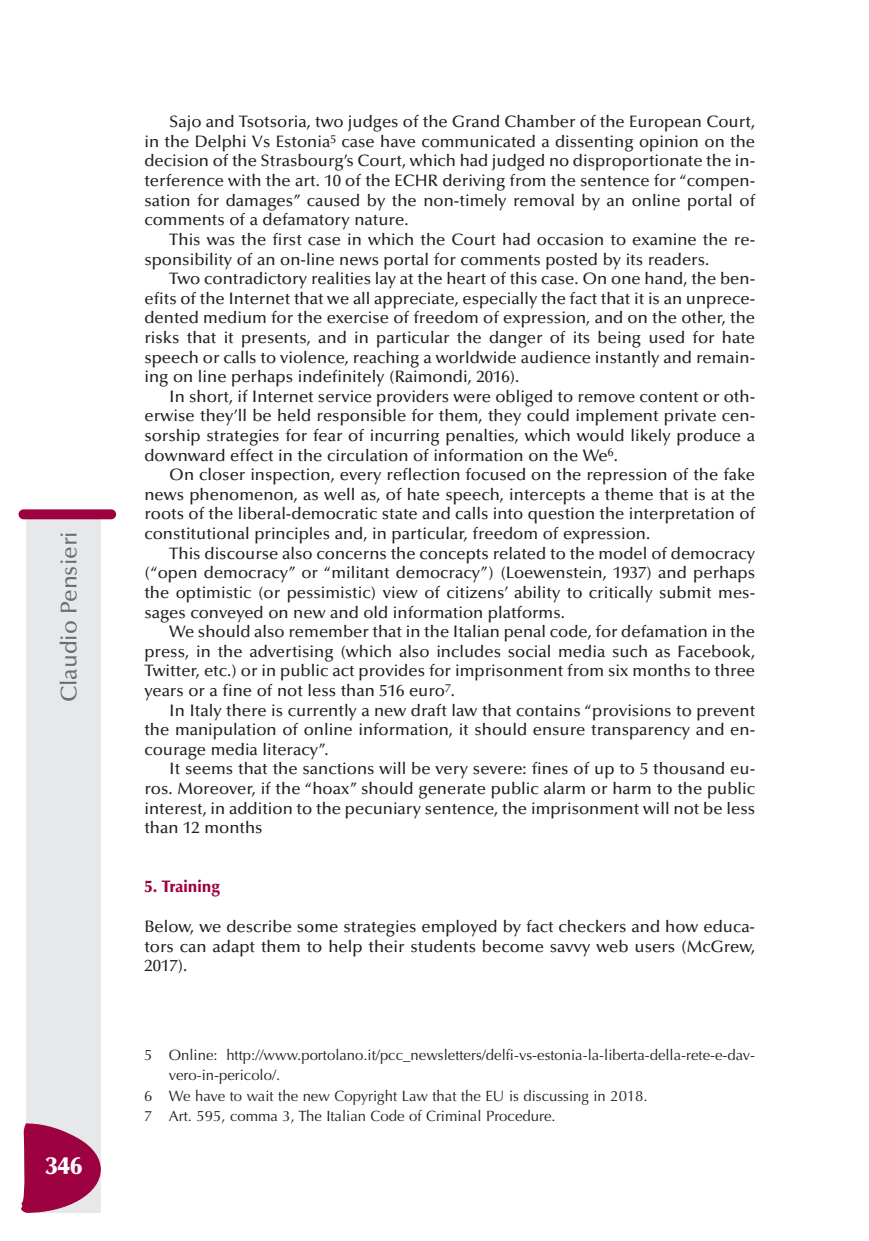
<style>
.page{position:relative;width:869px;height:1241px;background:#fff}
.page>*{position:absolute;margin:0;border:0;box-sizing:border-box;transform-origin:0 0}
.t1{font:900 24.5px "Optima";color:#fff}
.t2{font:500 22.75px "Optima";color:#6c6d70}
.t3{font:500 16.62px/19.6px "Optima";color:#231f20;text-align:justify}
.t4{font:900 16.62px "Optima";color:#9d0140;scale:.95 1}
.t5{font:14.88px "Optima";color:#231f20}
</style>
<div class="page">
<div style="left:27px;top:517px;width:74px;height:695px;background:#e7e8e9"></div>
<div style="left:19px;top:509px;width:97px;height:10px;background:#9d0140;border-radius:5px"></div>
<svg style="left:21px;top:1122px;width:80px;height:90px"></svg>
<h2 class="t2" style="left:60px;top:702px;width:173px;rotate:-90deg">Claudio Pensieri</h2>
<h1 class="t1" style="left:45px;top:1155px;width:38px">346</h1>
<p class="t3" style="left:144px;top:113px;width:612px;text-indent:25px">Sajo and Tsotsoria, two judges of the Grand Chamber of the European Court, in the Delphi Vs Estonia<sup>5</sup> case have communicated a dissenting opinion on the decision of the Strasbourg’s Court, which had judged no disproportionate the in&shy;terference with the art. 10 of the ECHR deriving from the sentence for “compen&shy;sation for damages” caused by the non-timely removal by an online portal of comments of a defamatory nature.</p>
<p class="t3" style="left:144px;top:231px;width:612px;text-indent:25px">This was the first case in which the Court had occasion to examine the re&shy;sponsibility of an on-line news portal for comments posted by its readers.</p>
<p class="t3" style="left:144px;top:270px;width:612px;text-indent:25px">Two contradictory realities lay at the heart of this case. On one hand, the ben&shy;efits of the Internet that we all appreciate, especially the fact that it is an unprece&shy;dented medium for the exercise of freedom of expression, and on the other, the risks that it presents, and in particular the danger of its being used for hate speech or calls to violence, reaching a worldwide audience instantly and remain&shy;ing on line perhaps indefinitely (Raimondi, 2016).</p>
<p class="t3" style="left:144px;top:388px;width:612px;text-indent:25px">In short, if Internet service providers were obliged to remove content or oth&shy;erwise they’ll be held responsible for them, they could implement private cen&shy;sorship strategies for fear of incurring penalties, which would likely produce a downward effect in the circulation of information on the We<sup>6</sup>.</p>
<p class="t3" style="left:144px;top:466px;width:612px;text-indent:25px">On closer inspection, every reflection focused on the repression of the fake news phenomenon, as well as, of hate speech, intercepts a theme that is at the roots of the liberal-democratic state and calls into question the interpretation of constitutional principles and, in particular, freedom of expression.</p>
<p class="t3" style="left:144px;top:545px;width:612px;text-indent:25px">This discourse also concerns the concepts related to the model of democracy (“open democracy” or “militant democracy”) (Loewenstein, 1937) and perhaps the optimistic (or pessimistic) view of citizens’ ability to critically submit mes&shy;sages conveyed on new and old information platforms.</p>
<p class="t3" style="left:144px;top:623px;width:612px;text-indent:25px">We should also remember that in the Italian penal code, for defamation in the press, in the advertising (which also includes social media such as Facebook, Twitter, etc.) or in public act provides for imprisonment from six months to three years or a fine of not less than 516 euro<sup>7</sup>.</p>
<p class="t3" style="left:144px;top:701px;width:612px;text-indent:25px">In Italy there is currently a new draft law that contains “provisions to prevent the manipulation of online information, it should ensure transparency and en&shy;courage media literacy”.</p>
<p class="t3" style="left:144px;top:760px;width:612px;text-indent:25px">It seems that the sanctions will be very severe: fines of up to 5 thousand eu&shy;ros. Moreover, if the “hoax” should generate public alarm or harm to the public interest, in addition to the pecuniary sentence, the imprisonment will not be less than 12 months</p>
<p class="t4" style="left:144px;top:879px;width:81px">5. Training</p>
<p class="t3" style="left:144px;top:918px;width:612px">Below, we describe some strategies employed by fact checkers and how educa&shy;tors can adapt them to help their students become savvy web users (McGrew, 2017).</p>
<p class="t5" style="left:144px;top:1046px;width:612px">5 Online: http://www.portolano.it/pcc_newsletters/delfi-vs-estonia-la-liberta-della-rete-e-dav-</p>
<p class="t5" style="left:169px;top:1066px;width:113px">vero-in-pericolo/.</p>
<p class="t5" style="left:144px;top:1086px;width:505px">6 We have to wait the new Copyright Law that the EU is discussing in 2018.</p>
<p class="t5" style="left:144px;top:1107px;width:413px">7 Art. 595, comma 3, The Italian Code of Criminal Procedure.</p>
</div>
